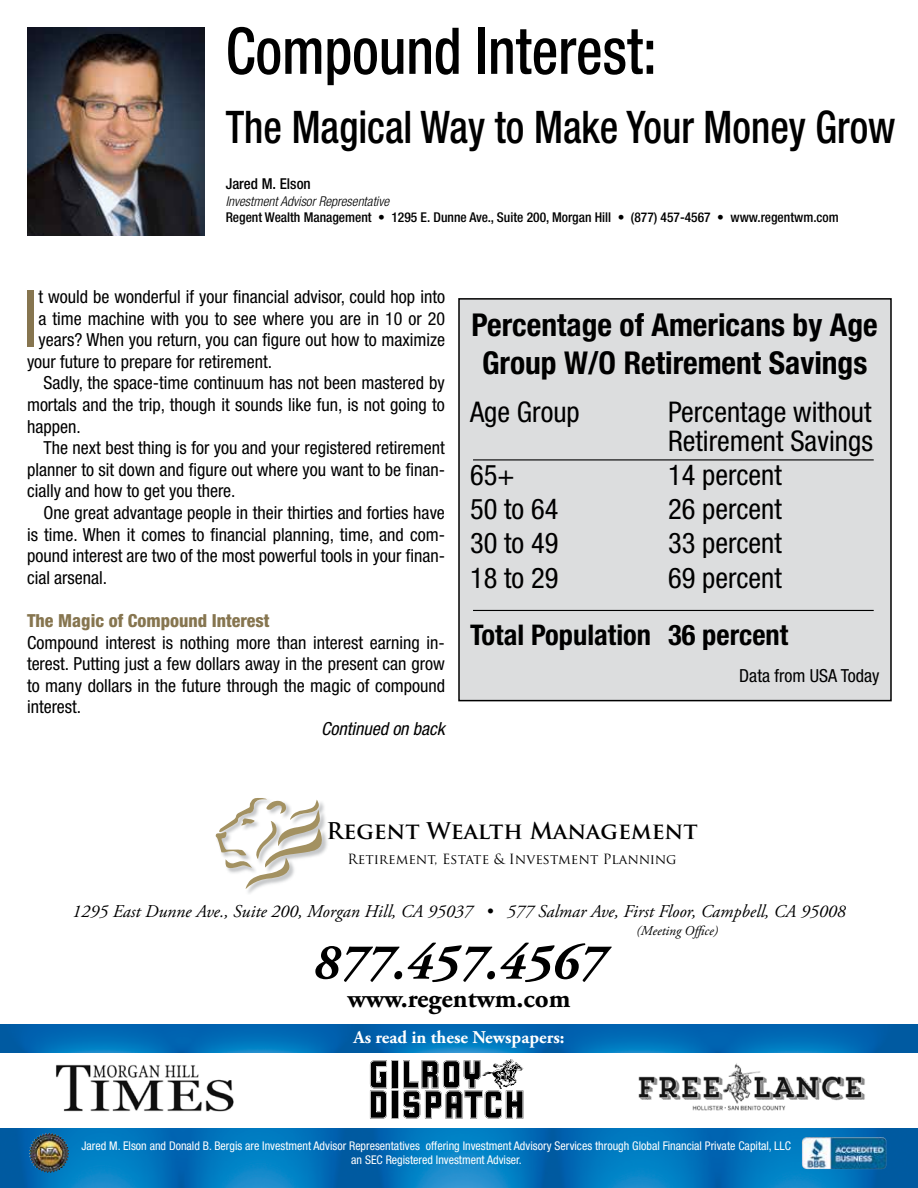
<style>
.page{position:relative;width:918px;height:1188px;background:#fff}
.page>*{position:absolute;margin:0;border:0;box-sizing:border-box;transform-origin:0 0}
.t1{font:condensed 78.45px "Helvetica Neue LT Std";color:#86754f}
.t2{font:500 condensed 64.5px "Helvetica Neue LT Std";color:#000;scale:.89 1}
.t3{font:italic 700 51px "Adobe Garamond Pro";color:#000}
.t4{font:500 condensed 45px "Helvetica Neue LT Std";color:#000;scale:.89 1}
.t5{font:700 condensed 31.5px/37.8px "Helvetica Neue LT Std";color:#000;text-align:center}
.t6{font:condensed 28.5px/28.5px "Helvetica Neue LT Std";color:#000}
.t7{font:700 condensed 28.5px "Helvetica Neue LT Std";color:#000}
.t8{font:700 27px "Adobe Garamond Pro";color:#000}
.t9{font:700 22.5px "Trajan Pro";color:#000}
.t10{font:condensed 18px/21.6px "Helvetica Neue LT Std";color:#000;text-align:justify}
.t11{font:italic 18px "Adobe Garamond Pro";color:#000}
.t12{font:800 condensed 18px "Helvetica Neue LT Std";color:#86754f}
.t13{font:700 18px "Adobe Garamond Pro";color:#fff}
.t14{font:italic condensed 18px "Helvetica Neue LT Std";color:#000}
.t15{font:500 condensed 15px "Helvetica Neue LT Std";color:#000}
.t16{font:13.8px "Trajan Pro";color:#000}
.t17{font:500 condensed 13.5px "Helvetica Neue LT Std";color:#000}
.t18{font:italic 300 condensed 13.5px "Helvetica Neue LT Std";color:#000}
.t19{font:italic 13.5px "Adobe Garamond Pro";color:#000}
.t20{font:condensed 12px/14.4px "Helvetica Neue LT Std";color:#fff;text-align:center}
</style>
<div class="page">
<div style="left:459px;top:299px;width:432px;height:402px;background:#dcddde"></div>
<div style="left:458px;top:298px;width:434px;height:403px;border:2px solid #000"></div>
<img style="left:27px;top:27px;width:177px;height:208px">
<img style="left:0;top:1128px;width:918px;height:60px">
<img style="left:248px;top:815px;width:80px;height:79px">
<svg style="left:215px;top:798px;width:109px;height:91px"></svg>
<img style="left:802px;top:1137px;width:84px;height:32px">
<img style="left:32px;top:1133px;width:17px;height:9px">
<img style="left:638px;top:1063px;width:227px;height:48px">
<img style="left:56px;top:1064px;width:178px;height:48px">
<div style="left:392px;top:1061px;width:5px;height:27px;background:#000"></div>
<svg style="left:370px;top:1060px;width:17px;height:59px"></svg>
<div style="left:392px;top:1091px;width:6px;height:27px;background:#000"></div>
<svg style="left:403px;top:1060px;width:120px;height:59px"></svg>
<img style="left:0;top:1024px;width:918px;height:29px">
<hr style="left:473px;top:610px;width:401px;height:1px;background:#000">
<hr style="left:473px;top:459px;width:401px;height:1px;background:#000">
<h2 class="t2" style="left:226px;top:12px;width:486px">Compound Interest:</h2>
<h3 class="t4" style="left:226px;top:100px;width:754px">The Magical Way to Make Your Money Grow</h3>
<p class="t15" style="left:226px;top:175px;width:87px">Jared M. Elson</p>
<p class="t18" style="left:226px;top:193px;width:165px">Investment Advisor Representative</p>
<p class="t17" style="left:226px;top:209px;width:615px">Regent Wealth Management • 1295 E. Dunne Ave., Suite 200, Morgan Hill • (877) 457-4567 • www.regentwm.com</p>
<h1 class="t1" style="left:22px;top:273px;width:18px">I</h1>
<p class="t10" style="left:38px;top:286px;width:408px">t would be wonderful if your financial advisor, could hop into</p>
<p class="t10" style="left:38px;top:307px;width:408px">a time machine with you to see where you are in 10 or 20</p>
<p class="t10" style="left:38px;top:329px;width:408px">years? When you return, you can figure out how to maximize</p>
<p class="t10" style="left:27px;top:351px;width:247px">your future to prepare for retirement.</p>
<p class="t10" style="left:44px;top:372px;width:403px">Sadly, the space-time continuum has not been mastered by</p>
<p class="t10" style="left:27px;top:394px;width:419px">mortals and the trip, though it sounds like fun, is not going to</p>
<p class="t10" style="left:27px;top:415px;width:55px">happen.</p>
<p class="t10" style="left:44px;top:437px;width:403px">The next best thing is for you and your registered retirement</p>
<p class="t10" style="left:27px;top:459px;width:420px">planner to sit down and figure out where you want to be finan-</p>
<p class="t10" style="left:27px;top:480px;width:210px">cially and how to get you there.</p>
<p class="t10" style="left:44px;top:502px;width:403px">One great advantage people in their thirties and forties have</p>
<p class="t10" style="left:27px;top:523px;width:420px">is time. When it comes to financial planning, time, and com-</p>
<p class="t10" style="left:27px;top:545px;width:419px">pound interest are two of the most powerful tools in your finan-</p>
<p class="t10" style="left:27px;top:567px;width:82px">cial arsenal.</p>
<p class="t12" style="left:27px;top:610px;width:244px">The Magic of Compound Interest</p>
<p class="t10" style="left:27px;top:631px;width:420px">Compound interest is nothing more than interest earning in&shy;terest. Putting just a few dollars away in the present can grow to many dollars in the future through the magic of compound interest.</p>
<p class="t14" style="left:321px;top:718px;width:125px">Continued on back</p>
<h3 class="t5" style="left:472px;top:306px;width:408px">Percentage of Americans by Age<br>Group W/O Retirement Savings</h3>
<h3 class="t6" style="left:470px;top:398px;width:111px">Age Group</h3>
<h3 class="t6" style="left:668px;top:398px;width:206px">Percentage without<br>Retirement Savings</h3>
<h3 class="t6" style="left:470px;top:460px;width:46px">65+</h3>
<h3 class="t6" style="left:668px;top:460px;width:115px">14 percent</h3>
<h3 class="t6" style="left:470px;top:495px;width:90px">50 to 64</h3>
<h3 class="t6" style="left:668px;top:495px;width:115px">26 percent</h3>
<h3 class="t6" style="left:470px;top:529px;width:90px">30 to 49</h3>
<h3 class="t6" style="left:668px;top:529px;width:115px">33 percent</h3>
<h3 class="t6" style="left:470px;top:563px;width:90px">18 to 29</h3>
<h3 class="t6" style="left:668px;top:563px;width:115px">69 percent</h3>
<h3 class="t7" style="left:470px;top:617px;width:320px">Total Population 36 percent</h3>
<p class="t10" style="left:739px;top:665px;width:142px">Data from USA Today</p>
<p class="t9" style="left:326px;top:817px;width:373px">Regent Wealth Management</p>
<p class="t16" style="left:347px;top:850px;width:331px">Retirement, Estate &amp; Investment Planning</p>
<p class="t11" style="left:72px;top:901px;width:775px">1295 East Dunne Ave., Suite 200, Morgan Hill, CA 95037 • 577 Salmar Ave, First Floor, Campbell, CA 95008</p>
<p class="t19" style="left:636px;top:923px;width:83px">(Meeting Office)</p>
<h3 class="t3" style="left:313px;top:933px;width:293px">877.457.4567</h3>
<h3 class="t8" style="left:347px;top:983px;width:225px">www.regentwm.com</h3>
<p class="t13" style="left:354px;top:1026px;width:212px">As read in these Newspapers:</p>
<p class="t20" style="left:82px;top:1138px;width:711px">Jared M. Elson and Donald B. Bergis are Investment Advisor Representatives offering Investment Advisory Services through Global Financial Private Capital, LLC an SEC Registered Investment Adviser.</p>
</div>
